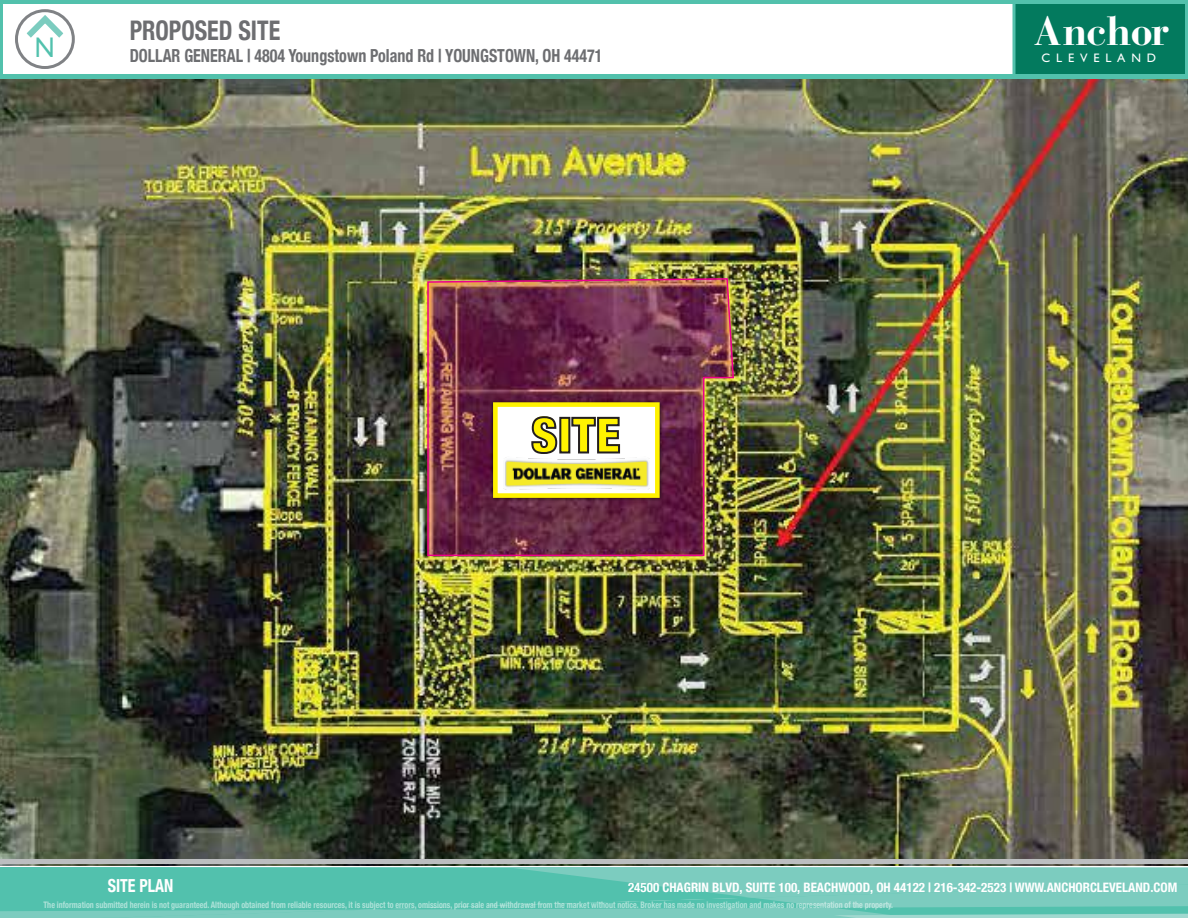
<style>
.page{position:relative;width:1188px;height:918px;background:#fff}
.page>*{position:absolute;margin:0;border:0;box-sizing:border-box;transform-origin:0 0}
.t1{font:900 condensed 48.45px "Helvetica Neue";color:#fff200}
.t2{font:700 40.5px "Bauer Bodoni";letter-spacing:-.02em;color:#fff}
.t3{font:28.5px "Gill Sans Std";color:#52c1ad;scale:.89 1}
.t4{font:700 condensed 27px "Helvetica Neue";color:#6d6e71;scale:.89 1}
.t5{font:700 condensed 18px "Helvetica Neue";color:#6d6e71;scale:.89 1}
.t6{font:700 condensed 18px "Helvetica Neue";color:#fff;scale:.89 1}
.t7{font:700 condensed 13.05px "Helvetica Neue";color:#fff}
.t8{font:12.45px "Gill Sans Std";letter-spacing:.47em;color:#fff}
.t9{font:700 condensed 9px "Helvetica Neue";color:#fff;scale:.89 1}
</style>
<div class="page">
<img style="left:0;top:78px;width:1187px;height:788px">
<img style="left:426px;top:277px;width:309px;height:280px">
<img style="left:428px;top:279px;width:305px;height:276px">
<img style="left:488px;top:397px;width:177px;height:106px">
<div style="left:493px;top:402px;width:167px;height:96px;background:#fff;border:5px solid #fff200"></div>
<svg style="left:531px;top:416px;width:27px;height:38px"></svg>
<div style="left:559px;top:417px;width:11px;height:36px;border:2px solid #231f20"></div>
<svg style="left:570px;top:416px;width:51px;height:38px"></svg>
<img style="left:505px;top:457px;width:144px;height:33px">
<svg style="left:0;top:867px;width:1188px;height:51px;background:#67c6b6"></svg>
<div style="left:1014px;top:0;width:174px;height:75px;background:#037a5e"></div>
<hr style="left:0;top:74px;width:1188px;height:4px;background:#52c1ac">
<svg style="left:27px;top:15px;width:36px;height:23px"></svg>
<div style="left:15px;top:9px;width:60px;height:60px;border:3px solid #808285;border-radius:50%"></div>
<hr style="left:0;top:0;width:1188px;height:3px;background:#52c1ac">
<hr style="left:0;top:0;width:3px;height:74px;background:#52c1ac">
<hr style="left:1185px;top:2px;width:3px;height:75px;background:#52c1ac">
<hr style="left:0;top:860px;width:1188px;height:4px;background:#bcbec0">
<svg style="left:1012px;top:3px;width:4px;height:71px"></svg>
<h3 class="t3" style="left:35px;top:31px;width:24px">N</h3>
<h3 class="t4" style="left:130px;top:8px;width:171px">PROPOSED SITE</h3>
<h3 class="t5" style="left:130px;top:40px;width:533px">DOLLAR GENERAL | 4804 Youngstown Poland Rd | YOUNGSTOWN, OH 44471</h3>
<h1 class="t1" style="left:531px;top:395px;width:90px">SITE</h1>
<h2 class="t2" style="left:1034px;top:6px;width:137px">Anchor</h2>
<h3 class="t8" style="left:1042px;top:51px;width:116px">CLEVELAND</h3>
<h3 class="t6" style="left:108px;top:871px;width:75px">SITE PLAN</h3>
<h3 class="t7" style="left:628px;top:877px;width:551px">24500 CHAGRIN BLVD, SUITE 100, BEACHWOOD, OH 44122 | 216-342-2523 | WWW.ANCHORCLEVELAND.COM</h3>
<p class="t9" style="left:43px;top:897px;width:956px">The information submitted herein is not guaranteed. Although obtained from reliable resources, it is subject to errors, omissions, prior sale and withdrawal from the market without notice. Broker has made no investigation and makes no representation of the property.</p>
</div>
